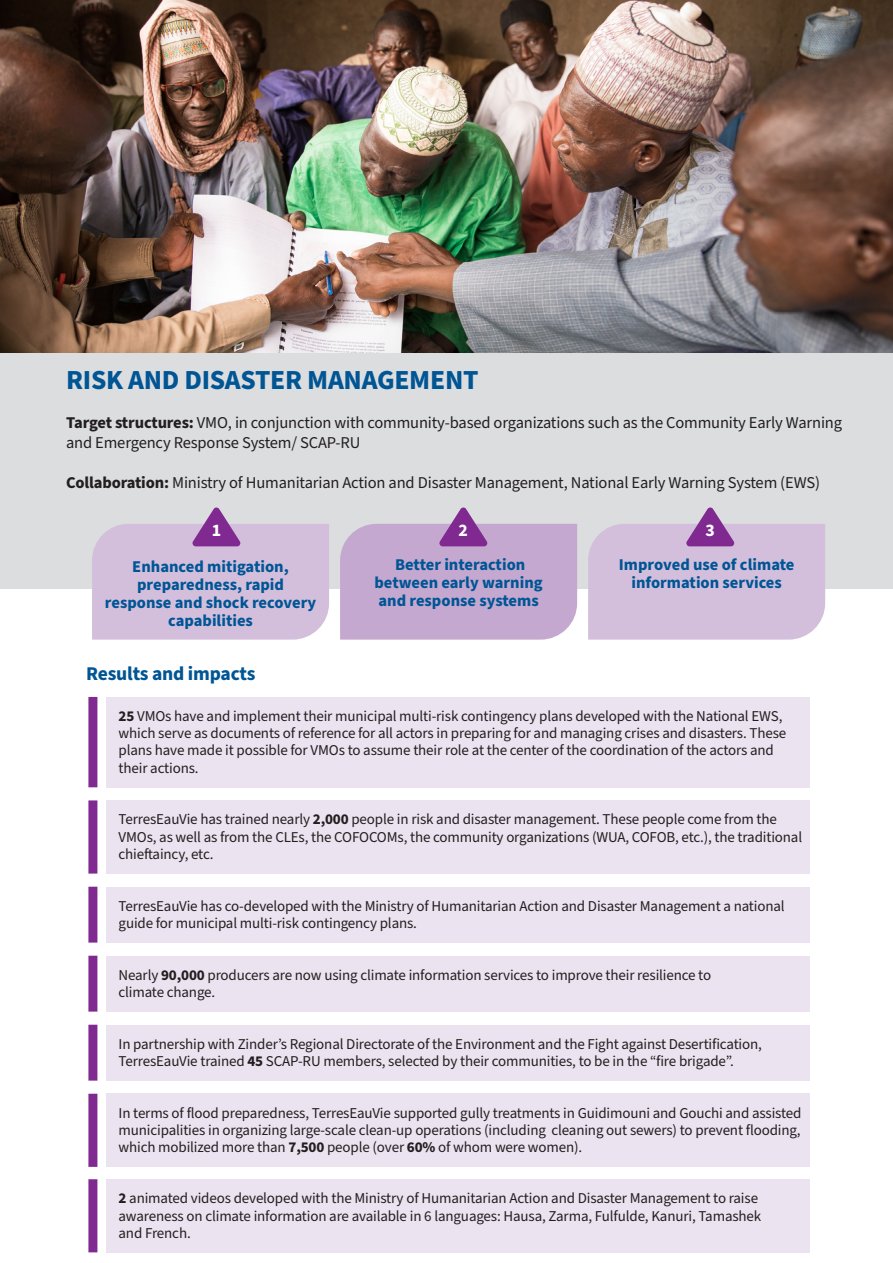
<style>
.page{position:relative;width:893px;height:1263px;background:#fff}
.page>*{position:absolute;margin:0;border:0;box-sizing:border-box;transform-origin:0 0}
.t1{font:700 27.6px "Source Sans Pro";letter-spacing:-.01em;color:#005595}
.t2{font:700 19.5px "Source Sans Pro";letter-spacing:-.01em;color:#005595}
.t3{font:700 17.7px "Source Sans Pro";color:#fff}
.t4{font:16.5px/19.8px "Source Sans Pro";letter-spacing:-.01em;color:#231f20}
.t5{font:700 16.5px/18px "Source Sans Pro";color:#005595;text-align:center}
.Purple_Highlight{font:15px/17.2px "Source Sans Pro";letter-spacing:-.01em;color:#231f20}
.s1{font-weight:700}
</style>
<div class="page">
<img style="left:0;top:0;width:893px;height:353px">
<div style="left:0;top:353px;width:893px;height:236px;background:#dcdddf"></div>
<svg style="left:92px;top:507px;width:237px;height:133px;background:#d1beda"></svg>
<svg style="left:340px;top:507px;width:237px;height:133px;background:#c5abcf"></svg>
<svg style="left:588px;top:507px;width:237px;height:133px;background:#d1beda"></svg>
<div style="left:106px;top:697px;width:704px;height:90px;background:#ece3f0"></div>
<div style="left:88px;top:697px;width:9px;height:90px;background:#802990"></div>
<div style="left:106px;top:800px;width:704px;height:73px;background:#ece3f0"></div>
<div style="left:88px;top:800px;width:9px;height:73px;background:#802990"></div>
<div style="left:106px;top:887px;width:704px;height:55px;background:#ece3f0"></div>
<div style="left:88px;top:887px;width:9px;height:55px;background:#802990"></div>
<div style="left:106px;top:956px;width:704px;height:55px;background:#ece3f0"></div>
<div style="left:88px;top:956px;width:9px;height:55px;background:#802990"></div>
<div style="left:106px;top:1025px;width:704px;height:55px;background:#ece3f0"></div>
<div style="left:88px;top:1025px;width:9px;height:55px;background:#802990"></div>
<div style="left:106px;top:1094px;width:704px;height:73px;background:#ece3f0"></div>
<div style="left:88px;top:1094px;width:9px;height:73px;background:#802990"></div>
<div style="left:106px;top:1179px;width:704px;height:73px;background:#ece3f0"></div>
<div style="left:88px;top:1179px;width:9px;height:73px;background:#802990"></div>
<p class="t1" style="left:66px;top:361px;width:414px">RISK AND DISASTER MANAGEMENT</p>
<p class="t4" style="left:66px;top:414px;width:777px"><span class="s1">Target structures:</span> VMO, in conjunction with community-based organizations such as the Community Early Warning and Emergency Response System/ SCAP-RU</p>
<p class="t4" style="left:66px;top:473px;width:755px"><span class="s1">Collaboration:</span> Ministry of Humanitarian Action and Disaster Management, National Early Warning System (EWS)</p>
<p class="t3" style="left:212px;top:518px;width:11px">1</p>
<p class="t3" style="left:459px;top:518px;width:11px">2</p>
<p class="t3" style="left:706px;top:518px;width:11px">3</p>
<p class="t5" style="left:105px;top:558px;width:213px">Enhanced mitigation, preparedness, rapid response and shock recovery capabilities</p>
<p class="t5" style="left:374px;top:556px;width:170px">Better interaction between early warning and response systems</p>
<p class="t5" style="left:619px;top:556px;width:177px">Improved use of climate information services</p>
<p class="t2" style="left:86px;top:660px;width:171px">Results and impacts</p>
<p class="Purple_Highlight" style="left:119px;top:708px;width:669px"><span class="s1">25</span> VMOs have and implement their municipal multi-risk contingency plans developed with the National EWS, which serve as documents of reference for all actors in preparing for and managing crises and disasters. These plans have made it possible for VMOs to assume their role at the center of the coordination of the actors and their actions.</p>
<p class="Purple_Highlight" style="left:119px;top:811px;width:685px">TerresEauVie has trained nearly <span class="s1">2,000</span> people in risk and disaster management. These people come from the<br>VMOs, as well as from the CLEs, the COFOCOMs, the community organizations (WUA, COFOB, etc.), the traditional chieftaincy, etc.</p>
<p class="Purple_Highlight" style="left:119px;top:897px;width:668px">TerresEauVie has co-developed with the Ministry of Humanitarian Action and Disaster Management a national guide for municipal multi-risk contingency plans.</p>
<p class="Purple_Highlight" style="left:119px;top:966px;width:594px">Nearly <span class="s1">90,000</span> producers are now using climate information services to improve their resilience to</p>
<p class="Purple_Highlight" style="left:119px;top:984px;width:98px">climate change.</p>
<p class="Purple_Highlight" style="left:119px;top:1035px;width:645px">In partnership with Zinder’s Regional Directorate of the Environment and the Fight against Desertification,<br>TerresEauVie trained <span class="s1">45</span> SCAP-RU members, selected by their communities, to be in the “fire brigade”.</p>
<p class="Purple_Highlight" style="left:119px;top:1104px;width:684px;text-align:justify">In terms of flood preparedness, TerresEauVie supported gully treatments in Guidimouni and Gouchi and assisted municipalities in organizing large-scale clean-up operations (including cleaning out sewers) to prevent flooding, which mobilized more than <span class="s1">7,500</span> people (over <span class="s1">60%</span> of whom were women).</p>
<p class="Purple_Highlight" style="left:119px;top:1190px;width:644px"><span class="s1">2</span> animated videos developed with the Ministry of Humanitarian Action and Disaster Management to raise awareness on climate information are available in 6 languages: Hausa, Zarma, Fulfulde, Kanuri, Tamashek</p>
<p class="Purple_Highlight" style="left:119px;top:1224px;width:74px">and French.</p>
</div>
